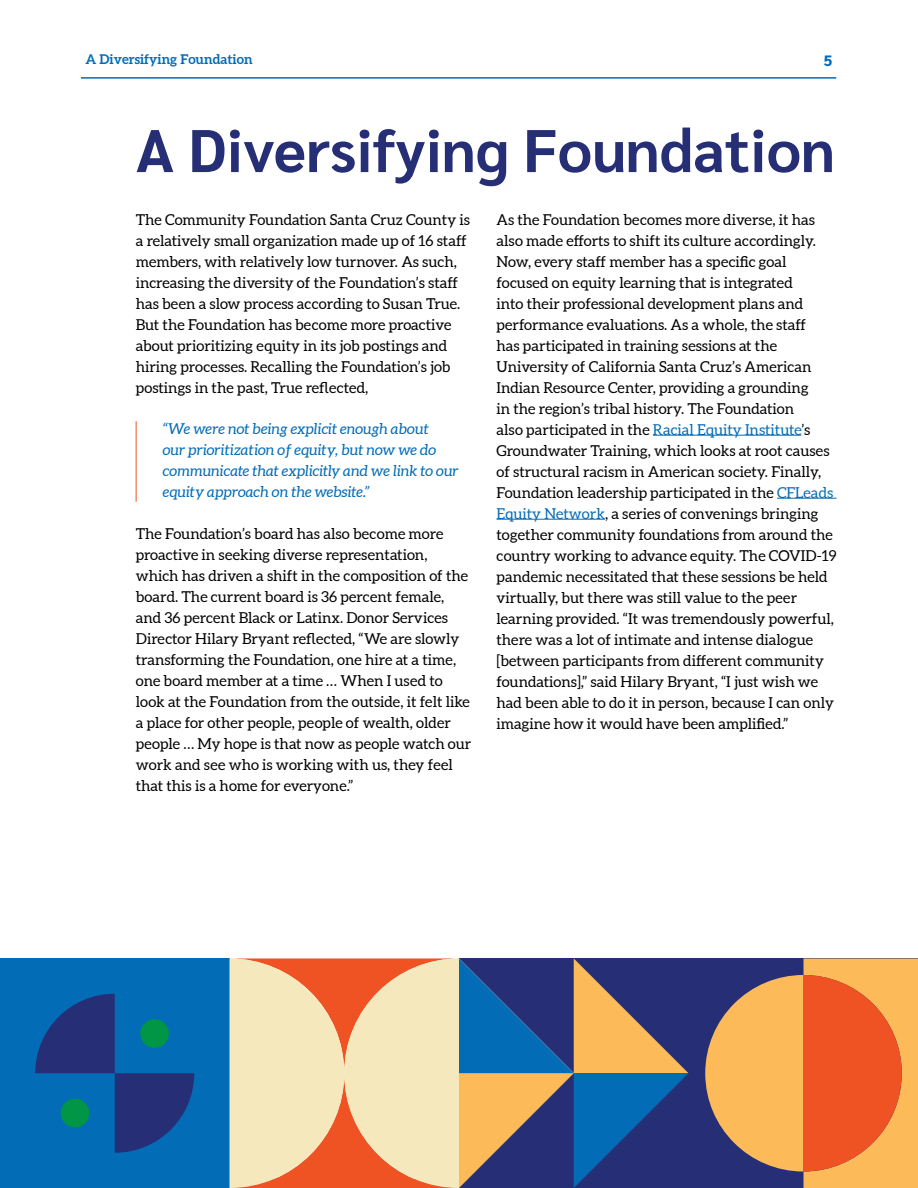
<style>
.page{position:relative;width:918px;height:1188px;background:#fff}
.page>*{position:absolute;margin:0;border:0;box-sizing:border-box;transform-origin:0 0}
.t1{font:700 60px "Sarabun";color:#262e76}
.t2{font:15px/21px "Aleo";color:#000}
.t3{font:italic 15px/21px "Aleo";color:#036cb6}
.t4{font:800 15px "Sarabun";color:#036cb6}
.t5{font:700 13.5px "Aleo";color:#036cb6}
.s1{color:#036cb6}
</style>
<div class="page">
<hr style="left:81px;top:77px;width:755px;height:2px;background:#036cb6">
<hr style="left:136px;top:421px;width:1px;height:81px;background:#f05323">
<hr style="left:653px;top:435px;width:148px;height:1px;background:#036cb6">
<hr style="left:777px;top:498px;width:60px;height:1px;background:#036cb6">
<hr style="left:496px;top:519px;width:109px;height:1px;background:#036cb6">
<div style="left:0;top:958px;width:230px;height:230px;background:#036cb6"></div>
<svg style="left:35px;top:994px;width:159px;height:159px"></svg>
<div style="left:140px;top:1019px;width:29px;height:29px;background:#009645;border-radius:50%"></div>
<div style="left:61px;top:1099px;width:28px;height:28px;background:#009645;border-radius:50%"></div>
<div style="left:689px;top:958px;width:229px;height:230px;background:#262e76"></div>
<svg style="left:705px;top:958px;width:213px;height:230px"></svg>
<svg style="left:230px;top:958px;width:458px;height:230px;background:#a3948d"></svg>
<p class="t5" style="left:86px;top:50px;width:169px">A Diversifying Foundation</p>
<p class="t4" style="left:824px;top:52px;width:10px">5</p>
<h1 class="t1" style="left:136px;top:116px;width:701px">A Diversifying Foundation</h1>
<p class="t2" style="left:136px;top:210px;width:336px">The Community Foundation Santa Cruz County is a relatively small organization made up of 16 staff members, with relatively low turnover. As such, increasing the diversity of the Foundation’s staff has been a slow process according to Susan True.<br>But the Foundation has become more proactive about prioritizing equity in its job postings and hiring processes. Recalling the Foundation’s job postings in the past, True reflected,</p>
<p class="t3" style="left:163px;top:419px;width:297px">“We were not being explicit enough about<br>our prioritization of equity, but now we do communicate that explicitly and we link to our equity approach on the website.”</p>
<p class="t2" style="left:136px;top:523px;width:337px">The Foundation’s board has also become more proactive in seeking diverse representation, which has driven a shift in the composition of the board. The current board is 36 percent female, and 36 percent Black or Latinx. Donor Services Director Hilary Bryant reflected, “We are slowly transforming the Foundation, one hire at a time, one board member at a time … When I used to look at the Foundation from the outside, it felt like a place for other people, people of wealth, older people … My hope is that now as people watch our work and see who is working with us, they feel that this is a home for everyone.”</p>
<p class="t2" style="left:496px;top:210px;width:342px">As the Foundation becomes more diverse, it has also made efforts to shift its culture accordingly.<br>Now, every staff member has a specific goal focused on equity learning that is integrated<br>into their professional development plans and performance evaluations. As a whole, the staff<br>has participated in training sessions at the University of California Santa Cruz’s American Indian Resource Center, providing a grounding<br>in the region’s tribal history. The Foundation<br>also participated in the <span class="s1">Racial Equity Institute</span>’s Groundwater Training, which looks at root causes of structural racism in American society. Finally, Foundation leadership participated in the <span class="s1">CFLeads Equity Network</span>, a series of convenings bringing together community foundations from around the country working to advance equity. The COVID-19 pandemic necessitated that these sessions be held virtually, but there was still value to the peer learning provided. “It was tremendously powerful, there was a lot of intimate and intense dialogue [between participants from different community foundations],” said Hilary Bryant, “I just wish we had been able to do it in person, because I can only imagine how it would have been amplified.”</p>
</div>
